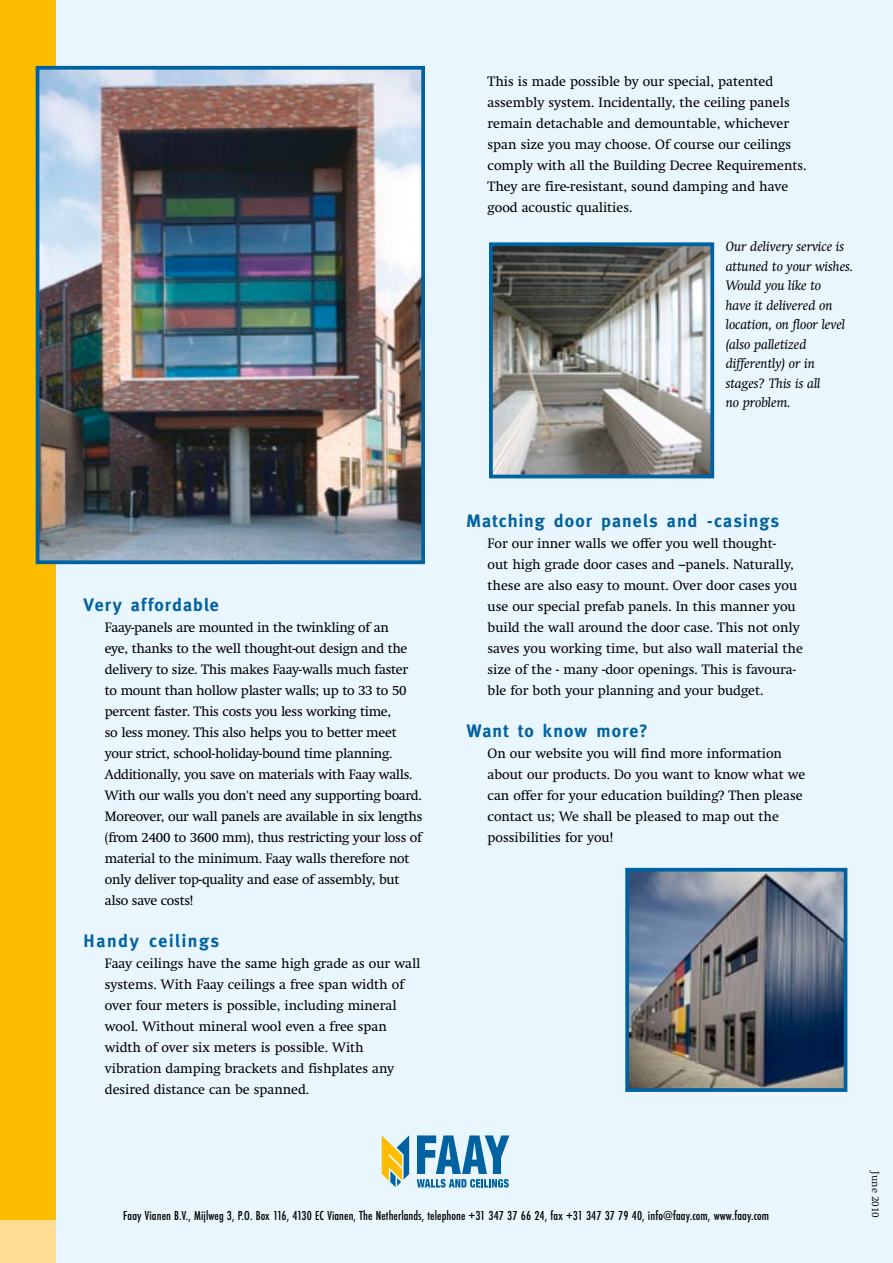
<style>
.page{position:relative;width:893px;height:1263px;background:#eaf6fd}
.page>*{position:absolute;margin:0;border:0;box-sizing:border-box;transform-origin:0 0}
.t1{font:700 18px "Meta";letter-spacing:.065em;color:#0062a1}
.t2{font:700 18px "Meta";letter-spacing:.09em;color:#0062a1}
.t3{font:13.5px/21px "Swift";color:#000}
.t4{font:13.5px/21px "Swift";letter-spacing:-.02em;color:#000}
.t5{font:italic 13.5px/19.5px "Swift";color:#000}
.t6{font:500 condensed 13.5px "Futura";letter-spacing:.005em;color:#000}
.t7{font:300 10.5px "Swift";letter-spacing:.01em;color:#000}
</style>
<div class="page">
<div style="left:0;top:0;width:55px;height:1263px;background:#fcbd00"></div>
<div style="left:0;top:1220px;width:55px;height:43px;background:#ffde93"></div>
<img style="left:630px;top:873px;width:212px;height:214px">
<div style="left:625px;top:868px;width:222px;height:224px;border:4px solid #0062a1"></div>
<hr style="left:892px;top:0;width:1px;height:170px;background:#fcbd00">
<img style="left:41px;top:71px;width:379px;height:488px">
<div style="left:36px;top:66px;width:389px;height:498px;border:4px solid #0062a1"></div>
<svg style="left:382px;top:1135px;width:27px;height:52px"></svg>
<svg style="left:417px;top:1135px;width:92px;height:52px"></svg>
<img style="left:494px;top:247px;width:215px;height:226px">
<div style="left:489px;top:242px;width:225px;height:236px;border:4px solid #0062a1"></div>
<p class="t3" style="left:488px;top:70px;width:320px">This is made possible by our special, patented assembly system. Incidentally, the ceiling panels remain detachable and demountable, whichever span size you may choose. Of course our ceilings comply with all the Building Decree Requirements.<br>They are fire-resistant, sound damping and have good acoustic qualities.</p>
<p class="t5" style="left:726px;top:237px;width:129px">Our delivery service is attuned to your wishes.<br>Would you like to<br>have it delivered on location, on floor level (also palletized differently) or in stages? This is all<br>no problem.</p>
<h1 class="t1" style="left:84px;top:594px;width:137px">Very affordable</h1>
<p class="t4" style="left:105px;top:616px;width:319px">Faay-panels are mounted in the twinkling of an<br>eye, thanks to the well thought-out design and the delivery to size. This makes Faay-walls much faster to mount than hollow plaster walls; up to 33 to 50 percent faster. This costs you less working time,<br>so less money. This also helps you to better meet your strict, school-holiday-bound time planning.<br>Additionally, you save on materials with Faay walls.<br>With our walls you don't need any supporting board.<br>Moreover, our wall panels are available in six lengths (from 2400 to 3600 mm), thus restricting your loss of material to the minimum. Faay walls therefore not only deliver top-quality and ease of assembly, but also save costs!</p>
<h1 class="t2" style="left:84px;top:930px;width:137px">Handy ceilings</h1>
<p class="t3" style="left:105px;top:952px;width:317px">Faay ceilings have the same high grade as our wall systems. With Faay ceilings a free span width of over four meters is possible, including mineral wool. Without mineral wool even a free span width of over six meters is possible. With vibration damping brackets and fishplates any desired distance can be spanned.</p>
<h1 class="t1" style="left:466px;top:510px;width:314px">Matching door panels and -casings</h1>
<p class="t3" style="left:488px;top:532px;width:317px">For our inner walls we offer you well thought-<br>out high grade door cases and –panels. Naturally, these are also easy to mount. Over door cases you use our special prefab panels. In this manner you build the wall around the door case. This not only saves you working time, but also wall material the size of the - many -door openings. This is favoura&shy;ble for both your planning and your budget.</p>
<h1 class="t1" style="left:466px;top:720px;width:183px">Want to know more?</h1>
<p class="t3" style="left:488px;top:742px;width:319px">On our website you will find more information about our products. Do you want to know what we can offer for your education building? Then please contact us; We shall be pleased to map out the possibilities for you!</p>
<p class="t6" style="left:123px;top:1208px;width:647px">Faay Vianen B.V., Mijlweg 3, P.O. Box 116, 4130 EC Vianen, The Netherlands, telephone +31 347 37 66 24, fax +31 347 37 79 40, info@faay.com, www.faay.com</p>
<p class="t7" style="left:881px;top:1171px;width:48px;rotate:90deg">June 2010</p>
</div>
